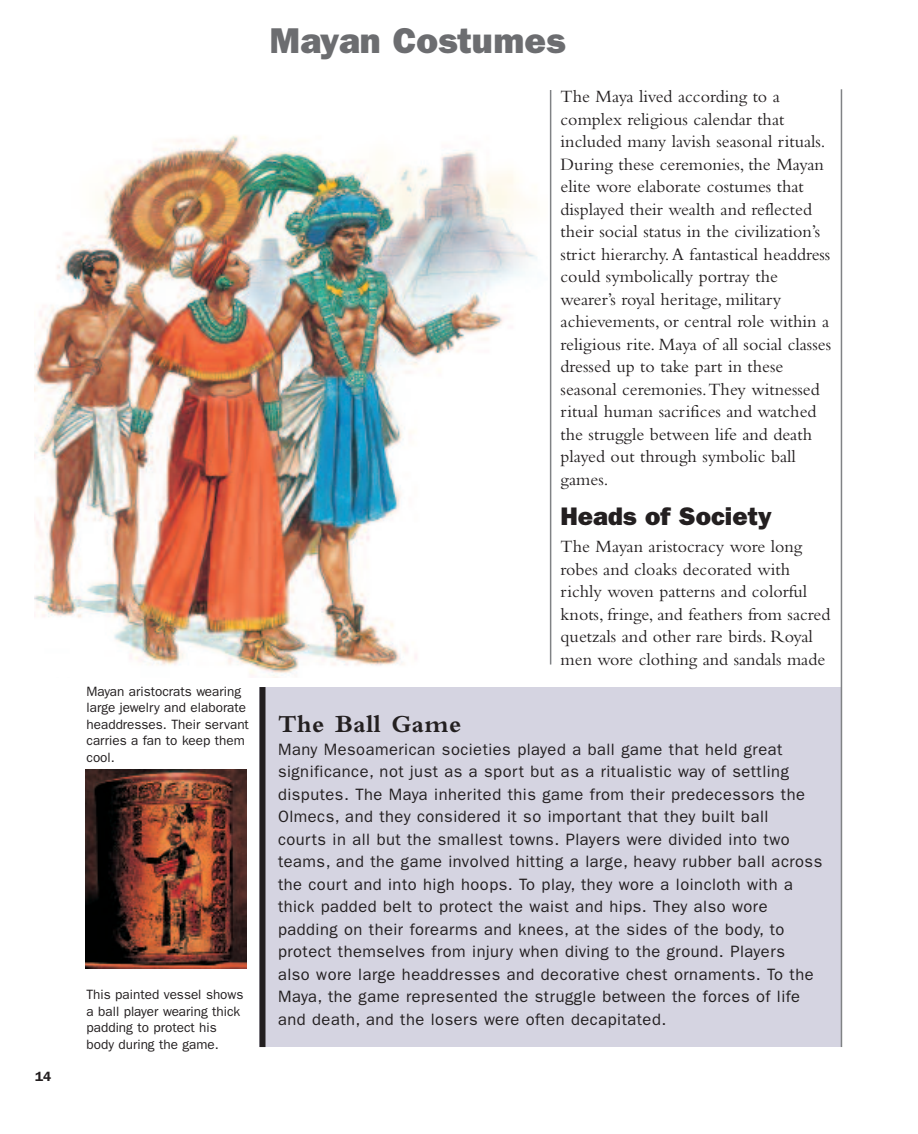
<style>
.page{position:relative;width:918px;height:1134px;background:#fff}
.page>*{position:absolute;margin:0;border:0;box-sizing:border-box;transform-origin:0 0}
.t1{font:800 36px "Franklin Gothic";color:#6c6d70}
.t2{font:800 25.5px "Franklin Gothic";color:#231f20}
.t3{font:700 25.5px "Bembo";letter-spacing:.025em;color:#231f20}
.t4{font:18px/22.5px "Bembo";color:#231f20}
.t5{font:16.5px/22.5px "Franklin Gothic";letter-spacing:.03em;color:#231f20}
.t6{font:13.5px/16.5px "Franklin Gothic";color:#231f20}
.t7{font:600 13.5px "Franklin Gothic";color:#231f20}
</style>
<div class="page">
<hr style="left:550px;top:89px;width:1px;height:576px;background:#808285">
<div style="left:260px;top:687px;width:581px;height:360px;background:#d5d4e1"></div>
<div style="left:259px;top:687px;width:6px;height:360px;background:#231f20"></div>
<img style="left:34px;top:135px;width:503px;height:543px">
<hr style="left:841px;top:89px;width:1px;height:958px;background:#808285">
<img style="left:85px;top:770px;width:162px;height:198px">
<p class="t7" style="left:35px;top:1072px;width:18px">14</p>
<p class="t6" style="left:87px;top:684px;width:164px">Mayan aristocrats wearing large jewelry and elaborate headdresses. Their servant carries a fan to keep them cool.</p>
<p class="t6" style="left:87px;top:987px;width:159px">This painted vessel shows a ball player wearing thick padding to protect his body during the game.</p>
<p class="t1" style="left:269px;top:28px;width:298px">Mayan Costumes</p>
<p class="t4" style="left:561px;top:87px;width:272px">The Maya lived according to a complex religious calendar that included many lavish seasonal rituals.<br>During these ceremonies, the Mayan elite wore elaborate costumes that displayed their wealth and reflected their social status in the civilization’s strict hierarchy.A fantastical headdress could symbolically portray the wearer’s royal heritage, military achievements, or central role within a religious rite. Maya of all social classes dressed up to take part in these seasonal ceremonies.They witnessed ritual human sacrifices and watched the struggle between life and death played out through symbolic ball games.</p>
<p class="t2" style="left:561px;top:508px;width:213px">Heads of Society</p>
<p class="t4" style="left:561px;top:537px;width:271px">The Mayan aristocracy wore long robes and cloaks decorated with richly woven patterns and colorful knots, fringe, and feathers from sacred quetzals and other rare birds. Royal men wore clothing and sandals made</p>
<p class="t3" style="left:278px;top:715px;width:185px">The Ball Game</p>
<p class="t5" style="left:278px;top:739px;width:546px">Many Mesoamerican societies played a ball game that held great significance, not just as a sport but as a ritualistic way of settling disputes. The Maya inherited this game from their predecessors the Olmecs, and they considered it so important that they built ball<br>courts in all but the smallest towns. Players were divided into two teams, and the game involved hitting a large, heavy rubber ball across the court and into high hoops. To play, they wore a loincloth with a thick padded belt to protect the waist and hips. They also wore padding on their forearms and knees, at the sides of the body, to protect themselves from injury when diving to the ground. Players<br>also wore large headdresses and decorative chest ornaments. To the Maya, the game represented the struggle between the forces of life and death, and the losers were often decapitated.</p>
</div>
